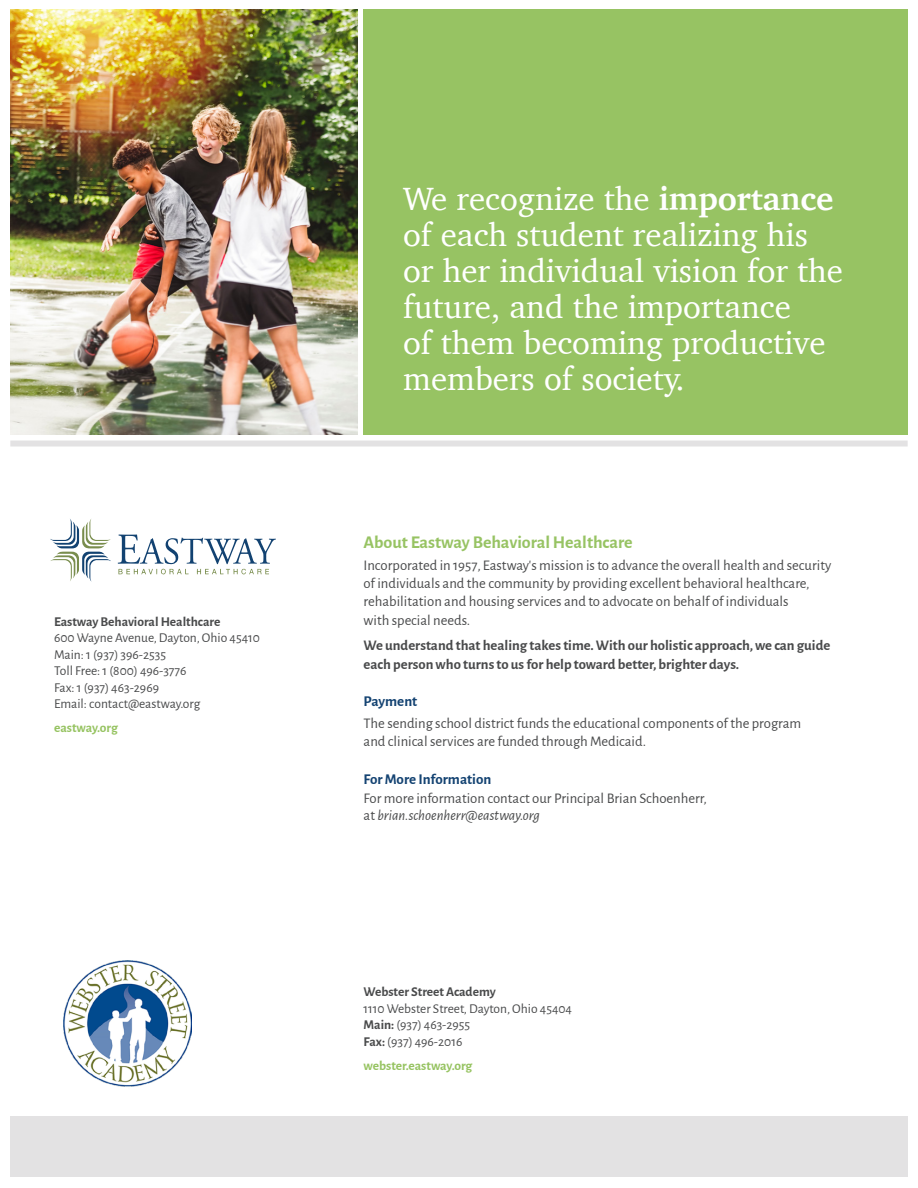
<style>
.page{position:relative;width:918px;height:1188px;background:#fff}
.page>*{position:absolute;margin:0;border:0;box-sizing:border-box;transform-origin:0 0}
.Heading_1_-_Centered{font:33px/36px "Charter";color:#fff}
.Heading_1_-_Centered-2{font:700 18px "Alegreya Sans";color:#97c363}
.Heading_1_-_Centered-3{font:700 15px "Alegreya Sans";color:#144372}
.Heading_1_-_Centered-4{font:14.7px/18.3px "Alegreya Sans";color:#494a4b}
.Heading_1_-_Centered-5{font:700 14.7px/18.3px "Alegreya Sans";color:#494a4b}
.Heading_1_-_Centered-6{font:13.5px "Alegreya Sans";color:#494a4b}
.Heading_1_-_Centered-7{font:700 13.5px "Alegreya Sans";color:#494a4b}
.Heading_1_-_Centered-8{font:700 13.5px "Alegreya Sans";color:#96c361}
.s1{font-weight:700}
.s2{font-style:italic}
</style>
<div class="page">
<img style="left:10px;top:9px;width:347px;height:426px">
<div style="left:10px;top:1116px;width:898px;height:61px;background:#e3e2e3"></div>
<div style="left:364px;top:9px;width:544px;height:426px;background:#97c363"></div>
<div style="left:10px;top:441px;width:898px;height:6px;background:#e3e2e3"></div>
<svg style="left:118px;top:535px;width:158px;height:40px"></svg>
<svg style="left:50px;top:519px;width:61px;height:63px"></svg>
<img style="left:64px;top:961px;width:127px;height:126px">
<p class="Heading_1_-_Centered-7" style="left:54px;top:612px;width:168px">Eastway Behavioral Healthcare</p>
<p class="Heading_1_-_Centered-6" style="left:54px;top:629px;width:208px">600 Wayne Avenue, Dayton, Ohio 45410</p>
<p class="Heading_1_-_Centered-6" style="left:54px;top:645px;width:114px">Main: 1 (937) 396-2535</p>
<p class="Heading_1_-_Centered-6" style="left:54px;top:662px;width:134px">Toll Free: 1 (800) 496-3776</p>
<p class="Heading_1_-_Centered-6" style="left:54px;top:678px;width:107px">Fax: 1 (937) 463-2969</p>
<p class="Heading_1_-_Centered-6" style="left:54px;top:695px;width:148px">Email: contact@eastway.org</p>
<p class="Heading_1_-_Centered-8" style="left:54px;top:718px;width:65px">eastway.org</p>
<p class="Heading_1_-_Centered" style="left:403px;top:180px;width:441px">We recognize the <span class="s1">importance </span>of each student realizing his or her individual vision for the future, and the importance<br>of them becoming productive members of society.</p>
<p class="Heading_1_-_Centered-2" style="left:364px;top:529px;width:271px">About Eastway Behavioral Healthcare</p>
<p class="Heading_1_-_Centered-4" style="left:364px;top:555px;width:469px">Incorporated in 1957, Eastway’s mission is to advance the overall health and security of individuals and the community by providing excellent behavioral healthcare, rehabilitation and housing services and to advocate on behalf of individuals<br>with special needs.</p>
<p class="Heading_1_-_Centered-5" style="left:364px;top:635px;width:468px">We understand that healing takes time. With our holistic approach, we can guide each person who turns to us for help toward better, brighter days.</p>
<p class="Heading_1_-_Centered-3" style="left:364px;top:691px;width:55px">Payment</p>
<p class="Heading_1_-_Centered-4" style="left:364px;top:713px;width:439px">The sending school district funds the educational components of the program and clinical services are funded through Medicaid.</p>
<p class="Heading_1_-_Centered-3" style="left:364px;top:768px;width:129px">For More Information</p>
<p class="Heading_1_-_Centered-4" style="left:364px;top:790px;width:345px;line-height:16.5px">For more information contact our Principal Brian Schoenherr, at <span class="s2">brian.schoenherr@eastway.org</span></p>
<p class="Heading_1_-_Centered-7" style="left:364px;top:982px;width:134px">Webster Street Academy</p>
<p class="Heading_1_-_Centered-6" style="left:364px;top:999px;width:210px">1110 Webster Street, Dayton, Ohio 45404</p>
<p class="Heading_1_-_Centered-6" style="left:364px;top:1016px;width:108px"><span class="s1">Main:</span> (937) 463-2955</p>
<p class="Heading_1_-_Centered-6" style="left:364px;top:1032px;width:100px"><span class="s1">Fax:</span> (937) 496-2016</p>
<p class="Heading_1_-_Centered-8" style="left:364px;top:1055px;width:110px">webster.eastway.org</p>
</div>
